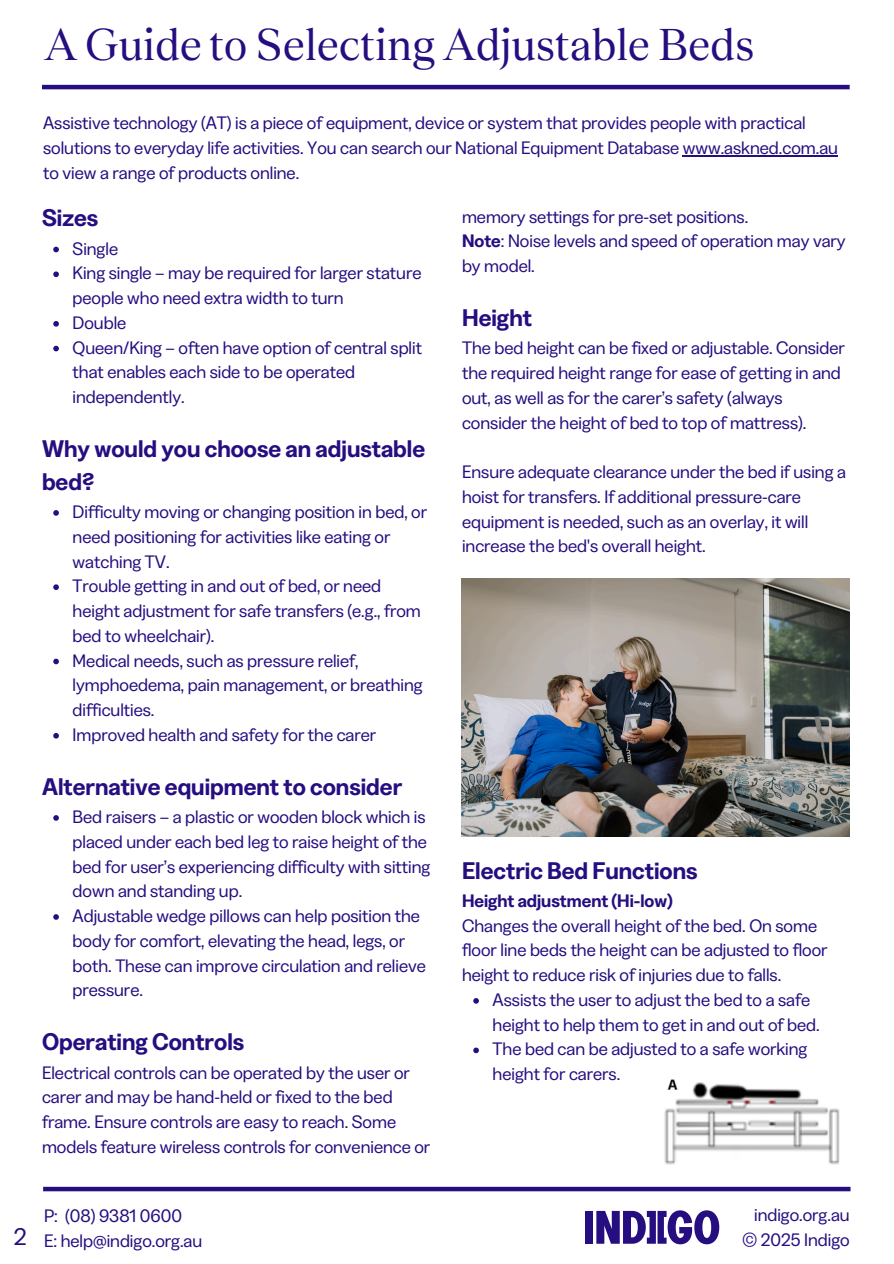
<style>
.page{position:relative;width:894px;height:1264px;background:#fff}
.page>*{position:absolute;margin:0;border:0;box-sizing:border-box;transform-origin:0 0}
.t1{font:46.5px "Teodor";color:#260d80}
.t2{font:600 24px/32.7px "Greed Standard";color:#260d80}
.t3{font:24px "Greed Standard";color:#260d80}
.t4{font:18px/24.8px "Greed Standard";color:#260d80}
.t5{font:600 18px "Greed Standard";color:#260d80}
.s1{font-weight:600}
</style>
<div class="page">
<hr style="left:42px;top:85px;width:807px;height:4px;background:#260d80">
<div style="left:43px;top:1186px;width:807px;height:5px;background:#260d80"></div>
<svg style="left:596px;top:1210px;width:123px;height:34px"></svg>
<div style="left:585px;top:1210px;width:8px;height:33px;background:#260d80"></div>
<img style="left:461px;top:578px;width:387px;height:258px">
<svg style="left:53px;top:247px;width:6px;height:5px"></svg>
<svg style="left:53px;top:271px;width:6px;height:6px"></svg>
<svg style="left:53px;top:321px;width:6px;height:5px"></svg>
<svg style="left:53px;top:346px;width:6px;height:5px"></svg>
<svg style="left:53px;top:510px;width:6px;height:5px"></svg>
<svg style="left:53px;top:584px;width:6px;height:6px"></svg>
<svg style="left:53px;top:658px;width:6px;height:6px"></svg>
<svg style="left:53px;top:733px;width:6px;height:5px"></svg>
<svg style="left:53px;top:815px;width:6px;height:5px"></svg>
<svg style="left:53px;top:914px;width:6px;height:5px"></svg>
<svg style="left:473px;top:998px;width:6px;height:5px"></svg>
<svg style="left:473px;top:1047px;width:6px;height:6px"></svg>
<hr style="left:682px;top:155px;width:155px;height:1px;background:#260d80">
<img style="left:664px;top:1079px;width:176px;height:85px">
<h1 class="t1" style="left:44px;top:18px;width:711px">A Guide to Selecting Adjustable Beds</h1>
<p class="t4" style="left:43px;top:110px;width:796px">Assistive technology (AT) is a piece of equipment, device or system that provides people with practical solutions to everyday life activities. You can search our National Equipment Database www.askned.com.au to view a range of products online.</p>
<p class="t2" style="left:42px;top:201px;width:58px">Sizes</p>
<p class="t4" style="left:73px;top:236px;width:47px">Single</p>
<h2 class="t4" style="left:73px;top:260px;width:350px">King single – may be required for larger stature people who need extra width to turn</h2>
<p class="t4" style="left:73px;top:310px;width:55px">Double</p>
<p class="t4" style="left:73px;top:335px;width:351px">Queen/King – often have option of central split that enables each side to be operated independently.</p>
<p class="t2" style="left:42px;top:432px;width:384px">Why would you choose an adjustable bed?</p>
<p class="t4" style="left:73px;top:499px;width:356px">Difficulty moving or changing position in bed, or need positioning for activities like eating or watching TV.</p>
<h2 class="t4" style="left:73px;top:573px;width:349px">Trouble getting in and out of bed, or need height adjustment for safe transfers (e.g., from bed to wheelchair).</h2>
<p class="t4" style="left:73px;top:647px;width:351px">Medical needs, such as pressure relief, lymphoedema, pain management, or breathing difficulties.</p>
<p class="t4" style="left:73px;top:722px;width:305px">Improved health and safety for the carer</p>
<p class="t2" style="left:42px;top:769px;width:361px">Alternative equipment to consider</p>
<p class="t4" style="left:73px;top:804px;width:359px">Bed raisers – a plastic or wooden block which is placed under each bed leg to raise height of the bed for user’s experiencing difficulty with sitting down and standing up.</p>
<h2 class="t4" style="left:73px;top:903px;width:354px">Adjustable wedge pillows can help position the body for comfort, elevating the head, legs, or both. These can improve circulation and relieve pressure.</h2>
<p class="t2" style="left:42px;top:1025px;width:204px">Operating Controls</p>
<p class="t4" style="left:42px;top:1059px;width:389px">Electrical controls can be operated by the user or carer and may be hand-held or fixed to the bed frame. Ensure controls are easy to reach. Some models feature wireless controls for convenience or</p>
<p class="t4" style="left:462px;top:204px;width:288px">memory settings for pre-set positions.</p>
<p class="t4" style="left:462px;top:228px;width:385px"><span class="s1">Note</span>: Noise levels and speed of operation may vary by model.</p>
<p class="t2" style="left:462px;top:301px;width:71px">Height</p>
<p class="t4" style="left:462px;top:335px;width:384px">The bed height can be fixed or adjustable. Consider the required height range for ease of getting in and out, as well as for the carer’s safety (always consider the height of bed to top of mattress).</p>
<p class="t4" style="left:462px;top:459px;width:385px">Ensure adequate clearance under the bed if using a hoist for transfers. If additional pressure-care equipment is needed, such as an overlay, it will increase the bed's overall height.</p>
<p class="t2" style="left:462px;top:853px;width:237px">Electric Bed Functions</p>
<p class="t5" style="left:462px;top:889px;width:212px">Height adjustment (Hi-low)</p>
<p class="t4" style="left:462px;top:912px;width:367px">Changes the overall height of the bed. On some floor line beds the height can be adjusted to floor height to reduce risk of injuries due to falls.</p>
<p class="t4" style="left:492px;top:987px;width:328px">Assists the user to adjust the bed to a safe height to help them to get in and out of bed.</p>
<p class="t4" style="left:492px;top:1036px;width:316px">The bed can be adjusted to a safe working height for carers.</p>
<p class="t3" style="left:14px;top:1221px;width:14px">2</p>
<p class="t4" style="left:44px;top:1202px;width:139px">P: (08) 9381 0600</p>
<p class="t4" style="left:44px;top:1227px;width:160px">E: help@indigo.org.au</p>
<p class="t4" style="left:754px;top:1202px;width:97px">indigo.org.au</p>
<p class="t4" style="left:741px;top:1227px;width:109px">© 2025 Indigo</p>
</div>
